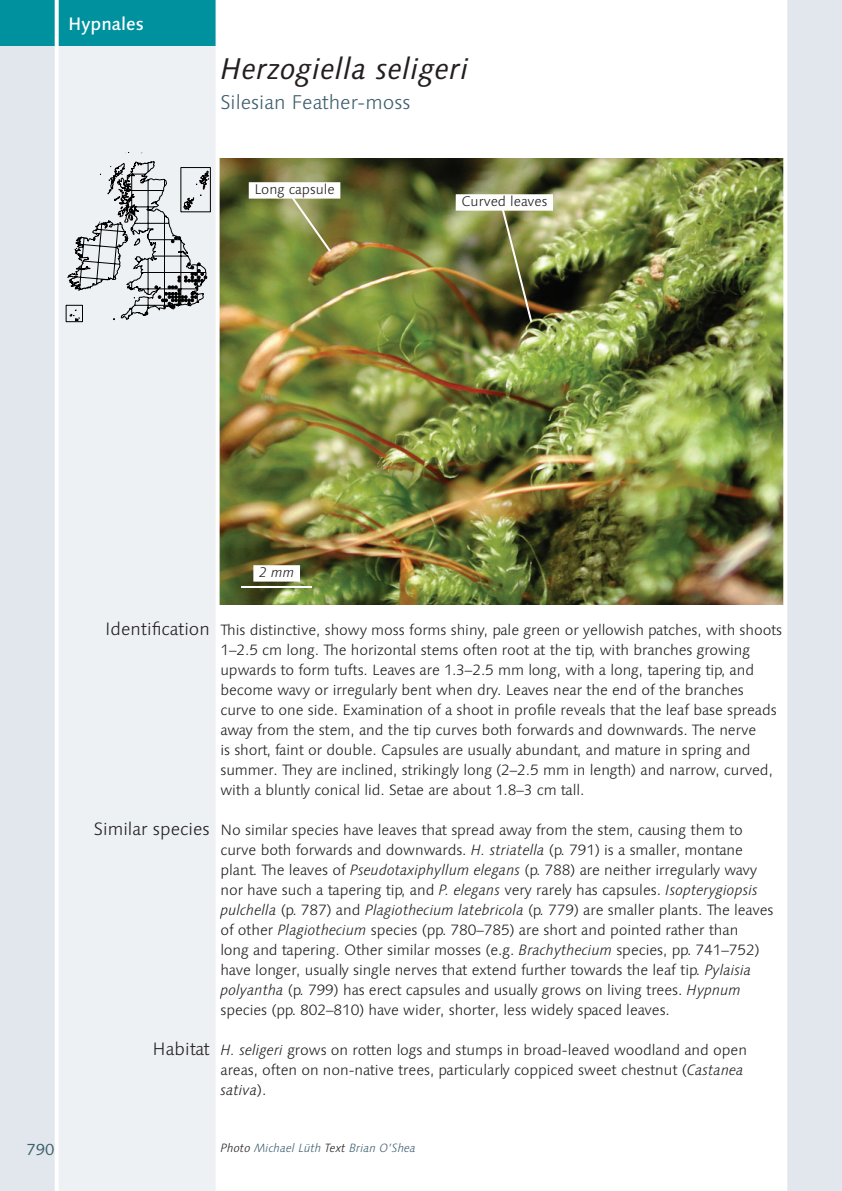
<style>
.page{position:relative;width:842px;height:1191px;background:#fff}
.page>*{position:absolute;margin:0;border:0;box-sizing:border-box;transform-origin:0 0}
.Title_1_Moss_Species{font:italic 30px "Linotype Syntax";letter-spacing:.01em;color:#231f20}
.Title_3_Moss_English{font:300 20px "Linotype Syntax";color:#3f5f6e}
.Text_Subheads_Right{font:300 18px "Linotype Syntax";color:#231f20}
.Title_4_Order_Name{font:500 18px "Linotype Syntax";color:#fff}
.t1{font:16px "Linotype Syntax";color:#3f5f6e}
.Text_Body{font:300 15px/20px "Linotype Syntax";letter-spacing:-.005em;color:#231f20}
.Photo_Annotation_Wit{font:300 14px "Linotype Syntax";color:#231f20}
.Photo_Scale_Bar_With{font:italic 300 14px "Linotype Syntax";color:#231f20}
.Text_Credits{font:italic 300 12px "Linotype Syntax";color:#3f5f6e}
.s1{font-style:italic}
.s2{color:#231f20}
</style>
<div class="page">
<img style="left:220px;top:159px;width:563px;height:445px">
<div style="left:0;top:0;width:218px;height:1191px;background:#edf1f4"></div>
<div style="left:0;top:0;width:57px;height:1191px;background:#e1e7ec"></div>
<div style="left:0;top:0;width:218px;height:45px;background:#00919f"></div>
<hr style="left:55px;top:0;width:4px;height:1191px;background:#fff">
<svg style="left:66px;top:152px;width:144px;height:170px"></svg>
<div style="left:785px;top:0;width:57px;height:1191px;background:#e1e7ec"></div>
<hr style="left:241px;top:586px;width:71px;height:2px;background:#fff">
<div style="left:253px;top:565px;width:47px;height:16px;background:#fff"></div>
<hr style="left:216px;top:0;width:4px;height:1191px;background:#fff">
<hr style="left:783px;top:0;width:4px;height:1191px;background:#fff">
<svg style="left:289px;top:199px;width:44px;height:55px;background:#8c9351"></svg>
<div style="left:249px;top:182px;width:91px;height:17px;background:#fff"></div>
<svg style="left:500px;top:211px;width:34px;height:113px;background:#6c6a3a"></svg>
<div style="left:456px;top:194px;width:97px;height:17px;background:#fff"></div>
<p class="Title_4_Order_Name" style="left:68px;top:13px;width:77px">Hypnales</p>
<p class="Title_1_Moss_Species" style="left:220px;top:51px;width:250px">Herzogiella seligeri</p>
<p class="Title_3_Moss_English" style="left:220px;top:90px;width:192px">Silesian Feather-moss</p>
<p class="Photo_Annotation_Wit" style="left:254px;top:181px;width:82px">Long capsule</p>
<p class="Photo_Annotation_Wit" style="left:461px;top:193px;width:87px">Curved leaves</p>
<p class="t1" style="left:26px;top:1139px;width:30px">790</p>
<p class="Photo_Scale_Bar_With" style="left:259px;top:564px;width:37px">2 mm</p>
<p class="Text_Subheads_Right" style="left:105px;top:618px;width:106px">Identification</p>
<p class="Text_Subheads_Right" style="left:94px;top:818px;width:117px">Similar species</p>
<p class="Text_Subheads_Right" style="left:153px;top:1038px;width:59px">Habitat</p>
<p class="Text_Body" style="left:220px;top:620px;width:563px">This distinctive, showy moss forms shiny, pale green or yellowish patches, with shoots 1–2.5 cm long. The horizontal stems often root at the tip, with branches growing upwards to form tufts. Leaves are 1.3–2.5 mm long, with a long, tapering tip, and become wavy or irregularly bent when dry. Leaves near the end of the branches curve to one side. Examination of a shoot in profile reveals that the leaf base spreads away from the stem, and the tip curves both forwards and downwards. The nerve<br>is short, faint or double. Capsules are usually abundant, and mature in spring and summer. They are inclined, strikingly long (2–2.5 mm in length) and narrow, curved, with a bluntly conical lid. Setae are about 1.8–3 cm tall.</p>
<p class="Text_Body" style="left:220px;top:820px;width:555px">No similar species have leaves that spread away from the stem, causing them to curve both forwards and downwards. <span class="s1">H. striatella</span> (p. 791) is a smaller, montane plant. The leaves of <span class="s1">Pseudotaxiphyllum elegans</span> (p. 788) are neither irregularly wavy nor have such a tapering tip, and <span class="s1">P. elegans</span> very rarely has capsules. <span class="s1">Isopterygiopsis pulchella</span> (p. 787) and <span class="s1">Plagiothecium latebricola</span> (p. 779) are smaller plants. The leaves of other <span class="s1">Plagiothecium</span> species (pp. 780–785) are short and pointed rather than<br>long and tapering. Other similar mosses (e.g. <span class="s1">Brachythecium</span> species, pp. 741–752) have longer, usually single nerves that extend further towards the leaf tip. <span class="s1">Pylaisia polyantha</span> (p. 799) has erect capsules and usually grows on living trees. <span class="s1">Hypnum </span>species (pp. 802–810) have wider, shorter, less widely spaced leaves.</p>
<p class="Text_Body" style="left:220px;top:1040px;width:528px"><span class="s1">H. seligeri</span> grows on rotten logs and stumps in broad-leaved woodland and open areas, often on non-native trees, particularly coppiced sweet chestnut (<span class="s1">Castanea sativa</span>).</p>
<p class="Text_Credits" style="left:220px;top:1140px;width:197px"><span class="s2">Photo</span> Michael Lüth <span class="s2">Text</span> Brian O’Shea</p>
</div>
